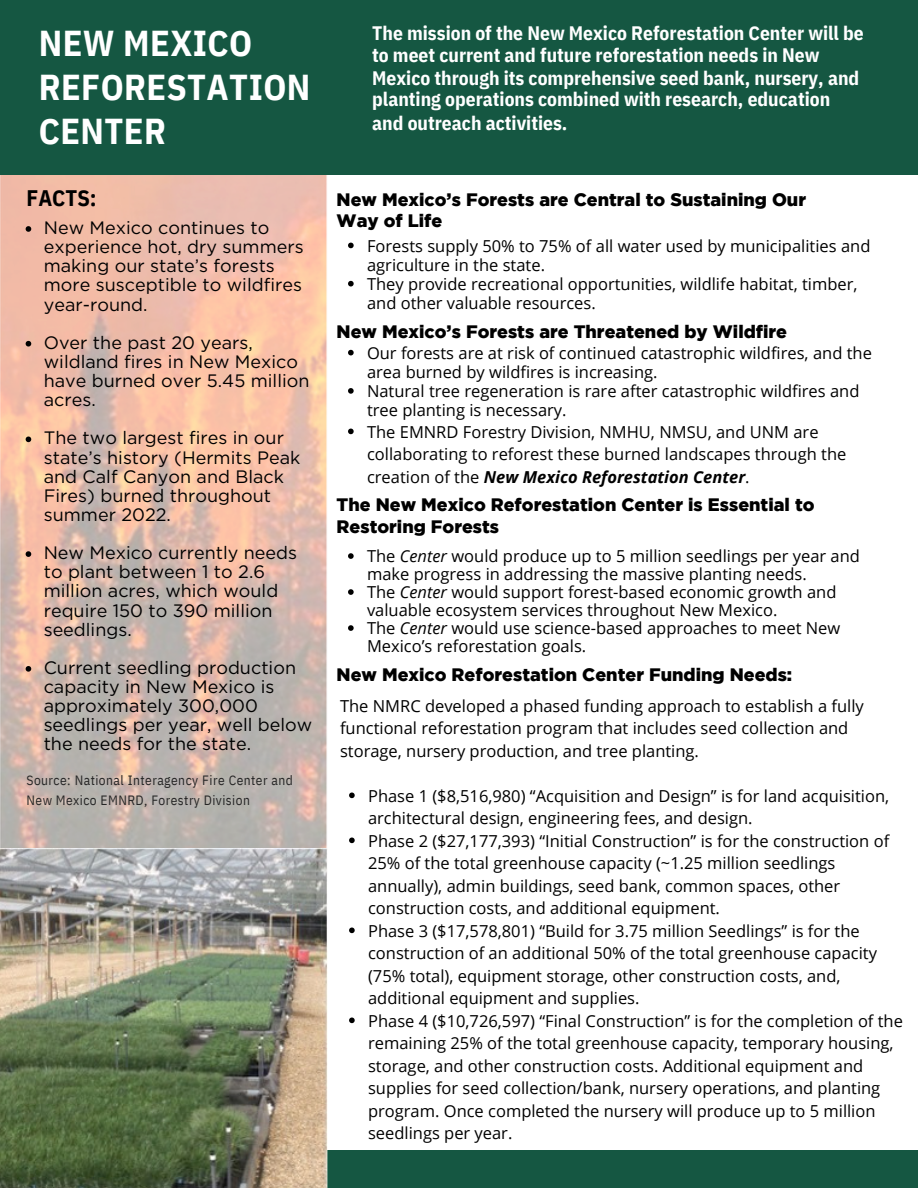
<style>
.page{position:relative;width:918px;height:1188px;background:#fff}
.page>*{position:absolute;margin:0;border:0;box-sizing:border-box;transform-origin:0 0}
.t1{font:700 36px/44px "IBM Plex Sans Cond";letter-spacing:.01em;color:#fff}
.t2{font:700 22.5px "IBM Plex Sans Cond";color:#000}
.t3{font:700 19.5px/22px "IBM Plex Sans Cond";color:#fff}
.t4{font:18px/19.2px "Gotham";color:#000}
.t5{font:900 18px/21.5px "Gotham";color:#000}
.t6{font:16.5px/22.5px "Open Sans";color:#000}
.t7{font:13.5px/20.2px "IBM Plex Sans Cond";letter-spacing:.035em;color:#262626}
.s1{font-weight:700;font-style:italic}
.s2{font-style:italic}
</style>
<div class="page">
<img style="left:0;top:175px;width:327px;height:673px">
<div style="left:0;top:0;width:918px;height:175px;background:#155742"></div>
<svg style="left:26px;top:226px;width:5px;height:6px"></svg>
<svg style="left:348px;top:243px;width:6px;height:5px"></svg>
<svg style="left:348px;top:281px;width:6px;height:5px"></svg>
<svg style="left:26px;top:341px;width:5px;height:6px"></svg>
<svg style="left:348px;top:350px;width:6px;height:5px"></svg>
<svg style="left:348px;top:388px;width:6px;height:6px"></svg>
<svg style="left:26px;top:437px;width:5px;height:5px"></svg>
<svg style="left:348px;top:429px;width:6px;height:5px"></svg>
<svg style="left:26px;top:551px;width:5px;height:6px"></svg>
<svg style="left:348px;top:553px;width:6px;height:6px"></svg>
<svg style="left:348px;top:589px;width:6px;height:6px"></svg>
<svg style="left:348px;top:625px;width:6px;height:6px"></svg>
<svg style="left:26px;top:666px;width:5px;height:6px"></svg>
<svg style="left:349px;top:793px;width:6px;height:5px"></svg>
<svg style="left:349px;top:838px;width:6px;height:5px"></svg>
<svg style="left:349px;top:928px;width:6px;height:5px"></svg>
<svg style="left:349px;top:1018px;width:6px;height:5px"></svg>
<div style="left:0;top:1150px;width:918px;height:38px;background:#155742"></div>
<img style="left:0;top:848px;width:327px;height:340px">
<h1 class="t1" style="left:39px;top:21px;width:273px">NEW MEXICO<br>REFORESTATION<br>CENTER</h1>
<p class="t3" style="left:372px;top:22px;width:493px">The mission of the New Mexico Reforestation Center will be to meet current and future reforestation needs in New Mexico through its comprehensive seed bank, nursery, and planting operations combined with research, education</p>
<p class="t3" style="left:372px;top:112px;width:197px">and outreach activities.</p>
<h2 class="t2" style="left:27px;top:183px;width:72px">FACTS:</h2>
<p class="t5" style="left:337px;top:190px;width:471px">New Mexico’s Forests are Central to Sustaining Our</p>
<p class="t4" style="left:44px;top:218px;width:227px">New Mexico continues to</p>
<p class="t5" style="left:337px;top:211px;width:107px">Way of Life</p>
<p class="t4" style="left:44px;top:237px;width:261px">experience hot, dry summers making our state’s forests more susceptible to wildfires year-round.</p>
<p class="t4" style="left:44px;top:333px;width:267px">Over the past 20 years, wildland fires in New Mexico have burned over 5.45 million acres.</p>
<p class="t4" style="left:44px;top:428px;width:258px">The two largest fires in our state’s history (Hermits Peak and Calf Canyon and Black<br>Fires) burned throughout summer 2022.</p>
<p class="t4" style="left:44px;top:543px;width:255px">New Mexico currently needs to plant between 1 to 2.6 million acres, which would require 150 to 390 million seedlings.</p>
<p class="t4" style="left:44px;top:658px;width:270px">Current seedling production capacity in New Mexico is approximately 300,000 seedlings per year, well below the needs for the state.</p>
<p class="t7" style="left:27px;top:770px;width:268px">Source: National Interagency Fire Center and<br>New Mexico EMNRD, Forestry Division</p>
<p class="t6" style="left:367px;top:236px;width:505px;line-height:19px">Forests supply 50% to 75% of all water used by municipalities and agriculture in the state.<br>They provide recreational opportunities, wildlife habitat, timber, and other valuable resources.</p>
<p class="t6" style="left:367px;top:343px;width:506px;line-height:19px">Our forests are at risk of continued catastrophic wildfires, and the area burned by wildfires is increasing.<br>Natural tree regeneration is rare after catastrophic wildfires and tree planting is necessary.</p>
<p class="t6" style="left:367px;top:420px;width:481px">The EMNRD Forestry Division, NMHU, NMSU, and UNM are collaborating to reforest these burned landscapes through the creation of the <span class="s1">New Mexico Reforestation Center</span>.</p>
<p class="t5" style="left:337px;top:322px;width:452px">New Mexico’s Forests are Threatened by Wildfire</p>
<p class="t5" style="left:337px;top:495px;width:479px">The New Mexico Reforestation Center is Essential to<br>Restoring Forests</p>
<p class="t6" style="left:367px;top:547px;width:494px;line-height:18px">The <span class="s2">Center</span> would produce up to 5 million seedlings per year and make progress in addressing the massive planting needs.<br>The <span class="s2">Center</span> would support forest-based economic growth and valuable ecosystem services throughout New Mexico.<br>The <span class="s2">Center</span> would use science-based approaches to meet New Mexico’s reforestation goals.</p>
<p class="t5" style="left:337px;top:665px;width:457px">New Mexico Reforestation Center Funding Needs:</p>
<p class="t6" style="left:340px;top:694px;width:525px">The NMRC developed a phased funding approach to establish a fully functional reforestation program that includes seed collection and storage, nursery production, and tree planting.</p>
<p class="t6" style="left:368px;top:784px;width:536px">Phase 1 ($8,516,980) “Acquisition and Design” is for land acquisition, architectural design, engineering fees, and design.<br>Phase 2 ($27,177,393) “Initial Construction” is for the construction of 25% of the total greenhouse capacity (~1.25 million seedlings annually), admin buildings, seed bank, common spaces, other construction costs, and additional equipment.<br>Phase 3 ($17,578,801) “Build for 3.75 million Seedlings” is for the construction of an additional 50% of the total greenhouse capacity (75% total), equipment storage, other construction costs, and, additional equipment and supplies.<br>Phase 4 ($10,726,597) “Final Construction” is for the completion of the remaining 25% of the total greenhouse capacity, temporary housing, storage, and other construction costs. Additional equipment and supplies for seed collection/bank, nursery operations, and planting program. Once completed the nursery will produce up to 5 million seedlings per year.</p>
</div>
